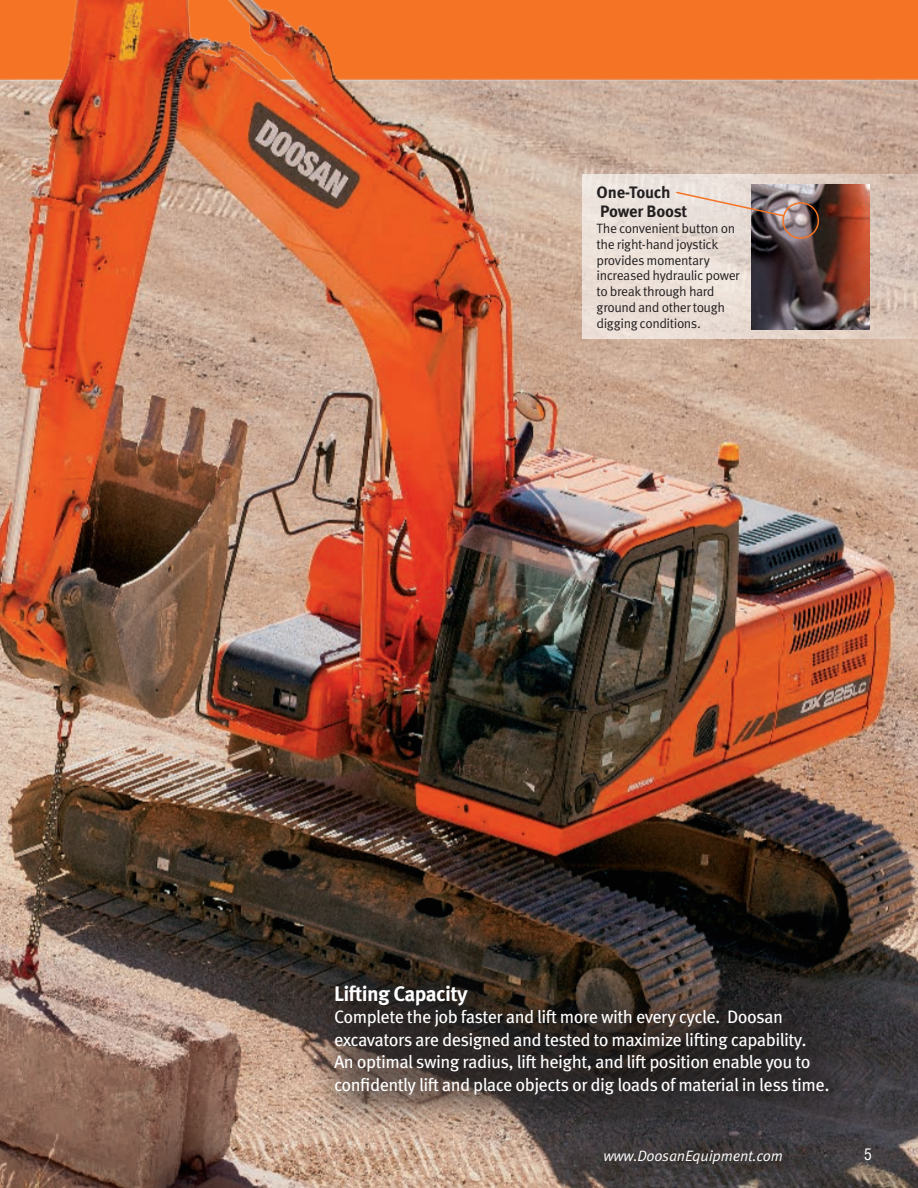
<style>
.page{position:relative;width:918px;height:1188px;background:#fff}
.page>*{position:absolute;margin:0;border:0;box-sizing:border-box;transform-origin:0 0}
.t1{font:700 21px "Meta OT";letter-spacing:-.03em;color:#fff}
.t2{font:18px/22.5px "Meta OT";letter-spacing:-.03em;color:#fff}
.t3{font:700 16.5px/19.5px "Meta OT";letter-spacing:-.015em;color:#231f20}
.t4{font:condensed 15.75px "Helvetica";color:#fff}
.t5{font:15px "Meta OT Norm Ita";letter-spacing:-.015em;color:#fff}
.t6{font:13.5px/15.8px "Meta OT Norm";letter-spacing:-.035em;color:#231f20}
</style>
<div class="page">
<img style="left:0;top:0;width:918px;height:1188px">
<img style="left:0;top:80px;width:1px;height:207px">
<svg style="left:582px;top:174px;width:336px;height:165px;background:#e5d7ce"></svg>
<div style="left:306px;top:956px;width:564px;height:180px;background:#231f20;opacity:.6"></div>
<img style="left:752px;top:184px;width:117px;height:145px">
<div style="left:782px;top:202px;width:37px;height:37px;border:2px solid #f47325;border-radius:50%"></div>
<svg style="left:674px;top:191px;width:112px;height:27px;background:#c7b7b1"></svg>
<p class="t3" style="left:597px;top:183px;width:92px">One-Touch<br>Power Boost</p>
<p class="t6" style="left:597px;top:221px;width:145px">The convenient button on the right-hand joystick provides momentary increased hydraulic power to break through hard ground and other tough digging conditions.</p>
<p class="t1" style="left:334px;top:981px;width:135px">Lifting Capacity</p>
<p class="t2" style="left:334px;top:1006px;width:497px">Complete the job faster and lift more with every cycle. Doosan excavators are designed and tested to maximize lifting capability.<br>An optimal swing radius, lift height, and lift position enable you to confidently lift and place objects or dig loads of material in less time.</p>
<p class="t5" style="left:603px;top:1147px;width:181px">www.DoosanEquipment.com</p>
<p class="t4" style="left:864px;top:1144px;width:9px">5</p>
</div>
